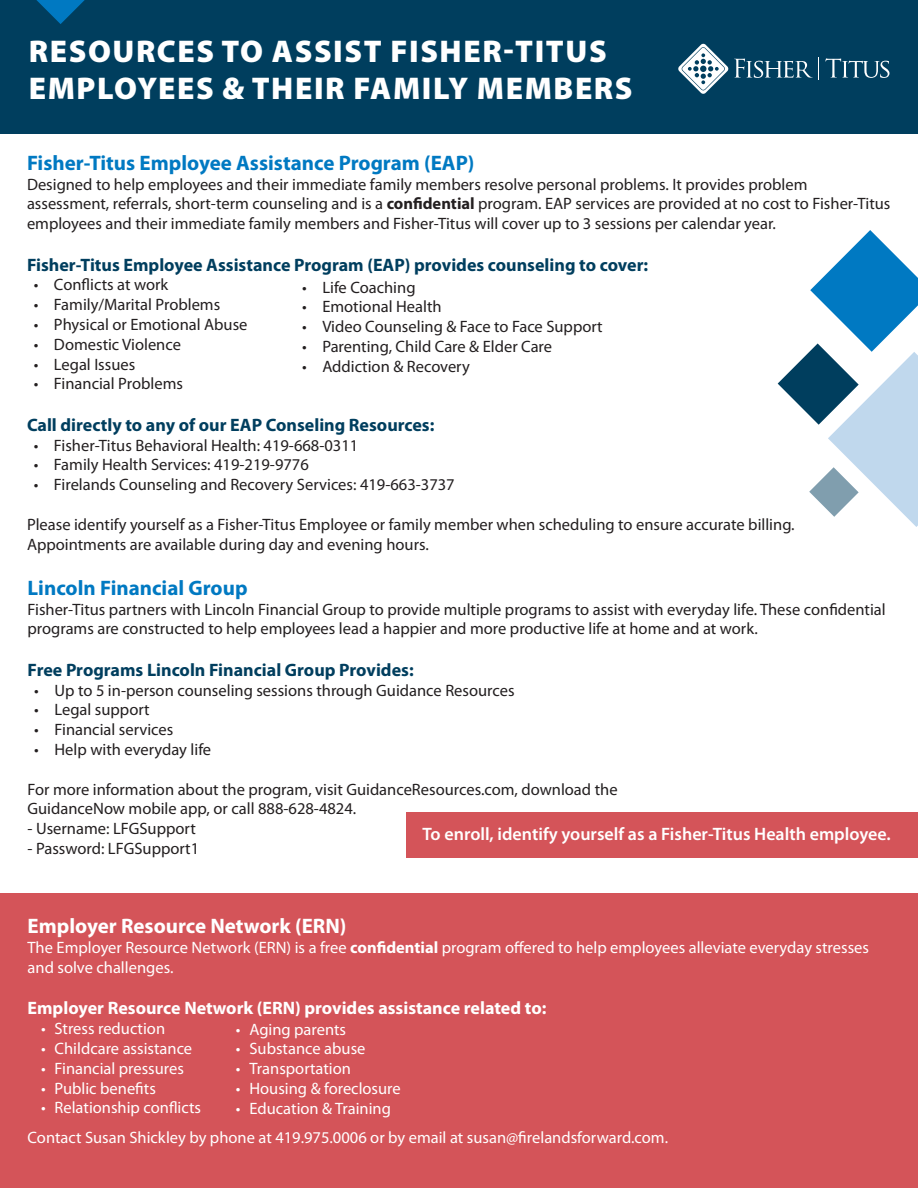
<style>
.page{position:relative;width:918px;height:1188px;background:#fff}
.page>*{position:absolute;margin:0;border:0;box-sizing:border-box;transform-origin:0 0}
.t1{font:900 31.5px/37.8px "Myriad Pro";letter-spacing:.05em;color:#fff}
.t2{font:700 21px "Myriad Pro";color:#0079c2}
.t3{font:700 21px "Myriad Pro";color:#fff}
.t4{font:700 18px "Myriad Pro";color:#003e5e}
.t5{font:700 18px "Myriad Pro";color:#fff}
.t6{font:600 18px "Myriad Pro";color:#fff}
.t7{font:16.5px/19.8px "Myriad Pro";color:#231f20}
.t8{font:16.5px/19.8px "Myriad Pro";color:#fff}
.s1{font-weight:700}
</style>
<div class="page">
<svg style="left:778px;top:230px;width:140px;height:297px"></svg>
<div style="left:0;top:0;width:918px;height:133px;background:#003e5e"></div>
<svg style="left:36px;top:0;width:49px;height:24px"></svg>
<div style="left:0;top:893px;width:918px;height:295px;background:#d45459"></div>
<svg style="left:825px;top:58px;width:64px;height:20px"></svg>
<svg style="left:678px;top:43px;width:141px;height:51px"></svg>
<div style="left:407px;top:812px;width:511px;height:46px;background:#d45459"></div>
<h1 class="t1" style="left:29px;top:31px;width:605px">RESOURCES TO ASSIST FISHER-TITUS<br>EMPLOYEES &amp; THEIR FAMILY MEMBERS</h1>
<p class="t2" style="left:27px;top:149px;width:449px">Fisher-Titus Employee Assistance Program (EAP)</p>
<p class="t7" style="left:27px;top:174px;width:865px">Designed to help employees and their immediate family members resolve personal problems. It provides problem assessment, referrals, short-term counseling and is a <span class="s1">confidential</span> program. EAP services are provided at no cost to Fisher-Titus employees and their immediate family members and Fisher-Titus will cover up to 3 sessions per calendar year.</p>
<p class="t4" style="left:27px;top:253px;width:623px">Fisher-Titus Employee Assistance Program (EAP) provides counseling to cover:</p>
<p class="t7" style="left:34px;top:275px;width:136px">• Conflicts at work</p>
<p class="t7" style="left:34px;top:294px;width:188px">• Family/Marital Problems</p>
<p class="t7" style="left:34px;top:314px;width:215px">• Physical or Emotional Abuse</p>
<p class="t7" style="left:34px;top:334px;width:149px">• Domestic Violence</p>
<p class="t7" style="left:34px;top:354px;width:103px">• Legal Issues</p>
<p class="t7" style="left:34px;top:374px;width:151px">• Financial Problems</p>
<p class="t4" style="left:27px;top:413px;width:409px">Call directly to any of our EAP Conseling Resources:</p>
<p class="t7" style="left:34px;top:435px;width:326px">• Fisher-Titus Behavioral Health: 419-668-0311</p>
<p class="t7" style="left:34px;top:455px;width:277px">• Family Health Services: 419-219-9776</p>
<p class="t7" style="left:34px;top:474px;width:423px">• Firelands Counseling and Recovery Services: 419-663-3737</p>
<p class="t7" style="left:27px;top:514px;width:769px">Please identify yourself as a Fisher-Titus Employee or family member when scheduling to ensure accurate billing.<br>Appointments are available during day and evening hours.</p>
<p class="t7" style="left:302px;top:277px;width:115px">• Life Coaching</p>
<p class="t7" style="left:302px;top:297px;width:141px">• Emotional Health</p>
<p class="t7" style="left:302px;top:316px;width:302px">• Video Counseling &amp; Face to Face Support</p>
<p class="t7" style="left:302px;top:336px;width:252px">• Parenting, Child Care &amp; Elder Care</p>
<p class="t7" style="left:302px;top:356px;width:169px">• Addiction &amp; Recovery</p>
<p class="t2" style="left:28px;top:574px;width:222px">Lincoln Financial Group</p>
<p class="t7" style="left:28px;top:599px;width:860px">Fisher-Titus partners with Lincoln Financial Group to provide multiple programs to assist with everyday life. These confidential programs are constructed to help employees lead a happier and more productive life at home and at work.</p>
<p class="t4" style="left:28px;top:658px;width:388px">Free Programs Lincoln Financial Group Provides:</p>
<p class="t7" style="left:34px;top:680px;width:482px">• Up to 5 in-person counseling sessions through Guidance Resources</p>
<p class="t7" style="left:34px;top:700px;width:117px">• Legal support</p>
<p class="t7" style="left:34px;top:719px;width:141px">• Financial services</p>
<p class="t7" style="left:34px;top:739px;width:178px">• Help with everyday life</p>
<p class="t7" style="left:28px;top:779px;width:592px">For more information about the program, visit GuidanceResources.com, download the<br>GuidanceNow mobile app, or call 888-628-4824.</p>
<p class="t7" style="left:28px;top:818px;width:170px">- Username: LFGSupport</p>
<p class="t7" style="left:28px;top:838px;width:173px">- Password: LFGSupport1</p>
<p class="t6" style="left:423px;top:823px;width:470px">To enroll, identify yourself as a Fisher-Titus Health employee.</p>
<p class="t3" style="left:28px;top:913px;width:320px">Employer Resource Network (ERN)</p>
<p class="t8" style="left:28px;top:937px;width:843px">The Employer Resource Network (ERN) is a free <span class="s1">confidential</span> program offered to help employees alleviate everyday stresses and solve challenges.</p>
<p class="t5" style="left:28px;top:997px;width:520px">Employer Resource Network (ERN) provides assistance related to:</p>
<p class="t8" style="left:41px;top:1018px;width:126px">• Stress reduction</p>
<p class="t8" style="left:41px;top:1038px;width:153px">• Childcare assistance</p>
<p class="t8" style="left:41px;top:1058px;width:144px">• Financial pressures</p>
<p class="t8" style="left:41px;top:1078px;width:116px">• Public benefits</p>
<p class="t8" style="left:28px;top:1093px;width:642px;line-height:29.4px;text-indent:13px">• Relationship conflicts<br>Contact Susan Shickley by phone at 419.975.0006 or by email at susan@firelandsforward.com.</p>
<p class="t8" style="left:236px;top:1019px;width:112px">• Aging parents</p>
<p class="t8" style="left:236px;top:1039px;width:131px">• Substance abuse</p>
<p class="t8" style="left:236px;top:1059px;width:117px">• Transportation</p>
<p class="t8" style="left:236px;top:1078px;width:166px">• Housing &amp; foreclosure</p>
<p class="t8" style="left:236px;top:1098px;width:157px">• Education &amp; Training</p>
</div>
